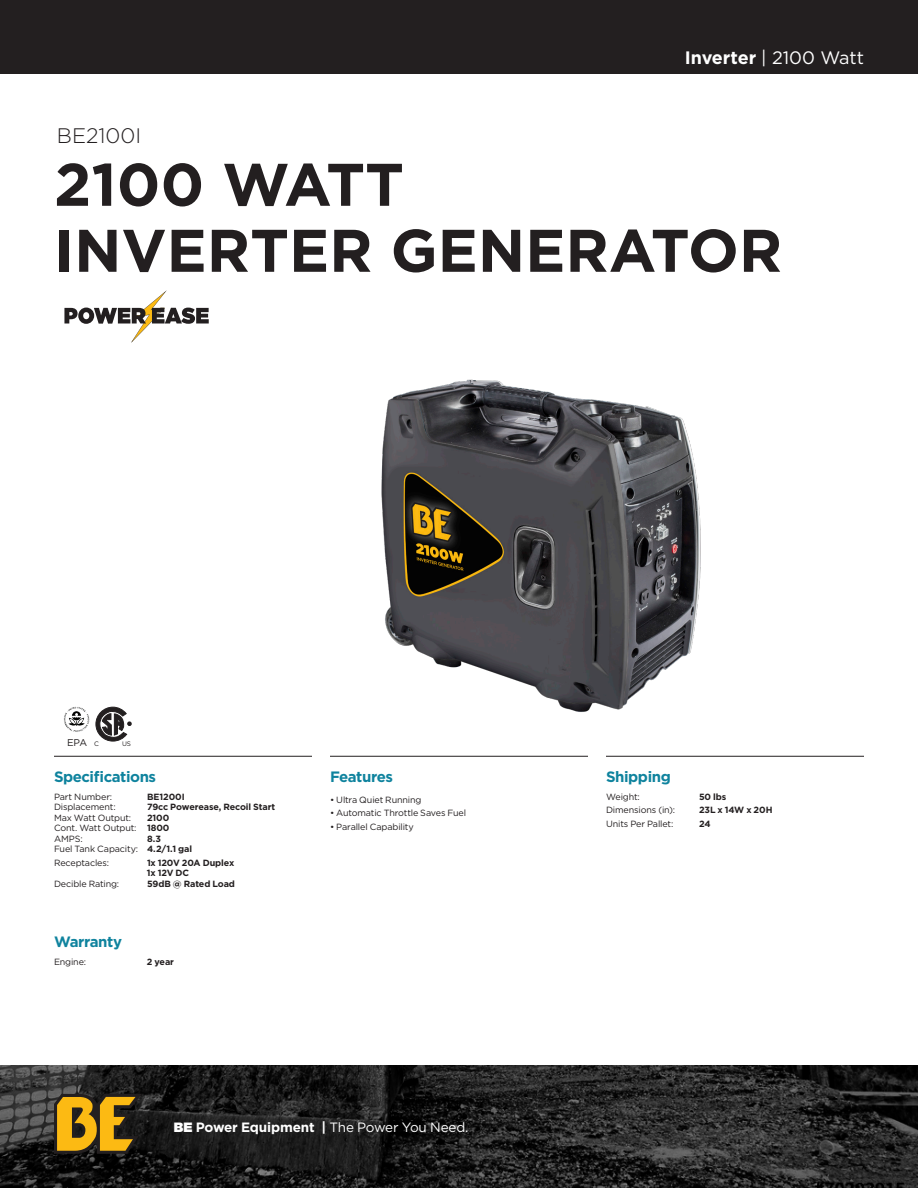
<style>
.page{position:relative;width:918px;height:1188px;background:#fff}
.page>*{position:absolute;margin:0;border:0;box-sizing:border-box;transform-origin:0 0}
.Product_Header{font:700 60px/66px "Gotham";color:#231f20}
.t1{font:300 21px "Gotham";color:#231f20}
.t2{font:18px "Gotham";color:#fff}
.BODY_HEADER_LEFT_ALI{font:700 15px "Gotham";letter-spacing:-.03em;color:#0f839e}
.t3{font:13.5px "Gotham";letter-spacing:-.015em;color:#fff}
.t4{font:9.75px "Gotham";color:#231f20}
.BODY_HEADER_LEFT_ALI-2{font:9px/10.5px "Gotham";letter-spacing:-.015em;color:#231f20;text-align:justify}
.BODY_HEADER_LEFT_ALI-3{font:700 9px/10.5px "Gotham";letter-spacing:-.015em;color:#231f20}
.t5{font:6.45px "Gotham";color:#231f20}
.s1{font-weight:700}
.s2{font-weight:900}
</style>
<div class="page">
<div style="left:0;top:0;width:918px;height:74px;background:#231f20"></div>
<img style="left:0;top:1066px;width:918px;height:122px">
<svg style="left:54px;top:1094px;width:88px;height:60px"></svg>
<svg style="left:64px;top:290px;width:145px;height:52px"></svg>
<hr style="left:54px;top:756px;width:258px;height:1px;background:#231f20">
<hr style="left:330px;top:756px;width:258px;height:1px;background:#231f20">
<hr style="left:606px;top:756px;width:258px;height:1px;background:#231f20">
<svg style="left:96px;top:707px;width:36px;height:34px"></svg>
<img style="left:64px;top:707px;width:26px;height:25px">
<img style="left:381px;top:379px;width:320px;height:333px">
<p class="t2" style="left:685px;top:46px;width:181px"><span class="s1">Inverter</span> | 2100 Watt</p>
<p class="t1" style="left:57px;top:123px;width:86px">BE2100I</p>
<p class="Product_Header" style="left:54px;top:151px;width:730px">2100 WATT<br>INVERTER GENERATOR</p>
<p class="t4" style="left:67px;top:736px;width:22px">EPA</p>
<p class="t5" style="left:94px;top:740px;width:6px">C</p>
<p class="t5" style="left:122px;top:740px;width:11px">US</p>
<p class="BODY_HEADER_LEFT_ALI" style="left:54px;top:767px;width:104px">Specifications</p>
<p class="BODY_HEADER_LEFT_ALI-2" style="left:54px;top:791px;width:60px">Part Number:</p>
<p class="BODY_HEADER_LEFT_ALI-3" style="left:147px;top:791px;width:39px">BE1200I</p>
<p class="BODY_HEADER_LEFT_ALI-2" style="left:54px;top:802px;width:63px">Displacement:</p>
<p class="BODY_HEADER_LEFT_ALI-3" style="left:147px;top:802px;width:130px">79cc Powerease, Recoil Start</p>
<p class="BODY_HEADER_LEFT_ALI-2" style="left:54px;top:812px;width:79px">Max Watt Output:</p>
<p class="BODY_HEADER_LEFT_ALI-2" style="left:54px;top:812px;width:117px;text-indent:93px"><span class="s1">2100<br></span>Cont. Watt Output: <span class="s1">1800<br></span>AMPS:</p>
<p class="BODY_HEADER_LEFT_ALI-2" style="left:54px;top:833px;width:140px;text-indent:93px"><span class="s1">8.3<br></span>Fuel Tank Capacity: <span class="s1">4.2/1.1 gal</span></p>
<p class="BODY_HEADER_LEFT_ALI-2" style="left:54px;top:857px;width:57px">Receptacles:</p>
<p class="BODY_HEADER_LEFT_ALI-3" style="left:147px;top:857px;width:89px">1x 120V 20A Duplex<br>1x 12V DC</p>
<p class="BODY_HEADER_LEFT_ALI-2" style="left:54px;top:878px;width:67px">Decible Rating:</p>
<p class="BODY_HEADER_LEFT_ALI-3" style="left:147px;top:878px;width:90px">59dB @ Rated Load</p>
<p class="BODY_HEADER_LEFT_ALI" style="left:54px;top:932px;width:70px">Warranty</p>
<p class="BODY_HEADER_LEFT_ALI-2" style="left:54px;top:956px;width:34px">Engine:</p>
<p class="BODY_HEADER_LEFT_ALI-3" style="left:147px;top:956px;width:29px">2 year</p>
<p class="BODY_HEADER_LEFT_ALI" style="left:330px;top:767px;width:65px">Features</p>
<p class="BODY_HEADER_LEFT_ALI-2" style="left:330px;top:794px;width:93px">• Ultra Quiet Running</p>
<p class="BODY_HEADER_LEFT_ALI-2" style="left:330px;top:808px;width:138px">• Automatic Throttle Saves Fuel</p>
<p class="BODY_HEADER_LEFT_ALI-2" style="left:330px;top:821px;width:85px">• Parallel Capability</p>
<h3 class="t3" style="left:174px;top:1119px;width:296px"><span class="s2">BE</span> <span class="s1">Power Equipment |</span> The Power You Need.</h3>
<p class="BODY_HEADER_LEFT_ALI" style="left:606px;top:767px;width:66px">Shipping</p>
<p class="BODY_HEADER_LEFT_ALI-2" style="left:606px;top:791px;width:35px">Weight:</p>
<p class="BODY_HEADER_LEFT_ALI-3" style="left:699px;top:791px;width:29px">50 lbs</p>
<p class="BODY_HEADER_LEFT_ALI-2" style="left:606px;top:805px;width:71px">Dimensions (in):</p>
<p class="BODY_HEADER_LEFT_ALI-3" style="left:699px;top:805px;width:75px">23L x 14W x 20H</p>
<p class="BODY_HEADER_LEFT_ALI-2" style="left:606px;top:818px;width:69px">Units Per Pallet:</p>
<p class="BODY_HEADER_LEFT_ALI-3" style="left:699px;top:818px;width:13px">24</p>
</div>
